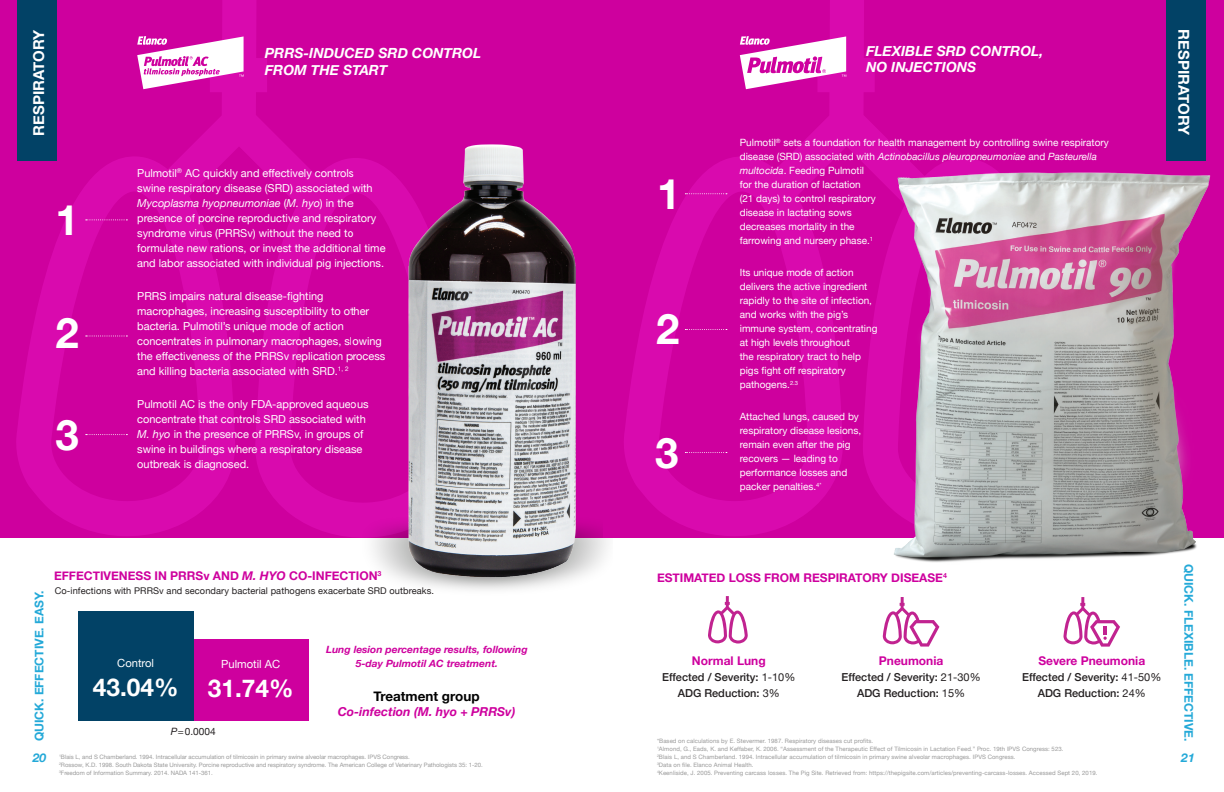
<style>
.page{position:relative;width:1224px;height:792px;background:#fff}
.page>*{position:absolute;margin:0;border:0;box-sizing:border-box;transform-origin:0 0}
.t1{font:700 41.9px "Helvetica Neue";color:#fff}
.t2{font:700 24.5px "Helvetica Neue";color:#fff}
.Paragraph_1{font:700 15px "Helvetica Neue";color:#fff}
.t3{font:italic 700 14px/16.8px "Helvetica Neue";color:#fff}
.t4{font:700 13.4px "Helvetica Neue";color:#000}
.t5{font:italic 700 12.3px "Helvetica Neue";color:#ce009e}
.Paragraph_1-2{font:700 12px "Helvetica Neue";color:#ce009e}
.t6{font:700 12px "Helvetica Neue";color:#24a9d8}
.t7{font:italic 700 12px "Helvetica Neue";color:#24a9d8}
.t8{font:11.2px "Helvetica Neue";color:#fff}
.Numbered_List_Copy{font:11px/15px "Helvetica Neue";color:#fff}
.t9{font:500 11px "Helvetica Neue";color:#231f20}
.t10{font:10.1px "Helvetica Neue";color:#231f20}
.Numbered_List_Copy-2{font:10px/14px "Helvetica Neue";color:#fff}
.t11{font:italic 700 10px/14px "Helvetica Neue";color:#ce009e;text-align:center}
.t12{font:9.2px "Helvetica Neue";letter-spacing:.01em;color:#231f20}
.t13{font:6px "Helvetica Neue";letter-spacing:.01em;color:#999}
.s1{font-style:italic}
.s2{font-weight:400}
</style>
<div class="page">
<div style="left:0;top:0;width:621px;height:538px;background:#ce009e"></div>
<svg style="left:16px;top:0;width:335px;height:537px"></svg>
<svg style="left:86px;top:219px;width:41px;height:1px"></svg>
<svg style="left:86px;top:335px;width:41px;height:1px"></svg>
<svg style="left:86px;top:434px;width:41px;height:1px"></svg>
<div style="left:193px;top:640px;width:115px;height:81px;background:#ce009e"></div>
<div style="left:78px;top:611px;width:115px;height:110px;background:#024266"></div>
<img style="left:351px;top:158px;width:256px;height:432px">
<img style="left:394px;top:144px;width:197px;height:442px">
<svg style="left:137px;top:36px;width:107px;height:53px"></svg>
<div style="left:603px;top:0;width:621px;height:538px;background:#ce009e"></div>
<svg style="left:624px;top:0;width:355px;height:536px"></svg>
<img style="left:882px;top:161px;width:329px;height:401px">
<svg style="left:740px;top:36px;width:106px;height:53px"></svg>
<svg style="left:685px;top:193px;width:42px;height:1px"></svg>
<svg style="left:685px;top:329px;width:42px;height:1px"></svg>
<svg style="left:685px;top:452px;width:42px;height:1px"></svg>
<svg style="left:1063px;top:597px;width:57px;height:50px"></svg>
<svg style="left:883px;top:597px;width:56px;height:50px"></svg>
<svg style="left:708px;top:596px;width:40px;height:48px"></svg>
<div style="left:1166px;top:0;width:40px;height:161px;background:#024266"></div>
<div style="left:17px;top:0;width:40px;height:161px;background:#024266"></div>
<p class="Paragraph_1" style="left:27px;top:136px;width:107px;rotate:-90deg">RESPIRATORY</p>
<p class="t1" style="left:55px;top:188px;width:25px">1</p>
<p class="t1" style="left:55px;top:301px;width:25px">2</p>
<p class="t1" style="left:55px;top:403px;width:25px">3</p>
<p class="t3" style="left:265px;top:45px;width:218px">PRRS-INDUCED SRD CONTROL<br>FROM THE START</p>
<p class="Numbered_List_Copy" style="left:137px;top:166px;width:250px">Pulmotil<sup>®</sup> AC quickly and effectively controls<br>swine respiratory disease (SRD) associated with <span class="s1">Mycoplasma hyopneumoniae</span> (<span class="s1">M. hyo</span>) in the presence of porcine reproductive and respiratory syndrome virus (PRRSv) without the need to formulate new rations, or invest the additional time and labor associated with individual pig injections.</p>
<p class="Numbered_List_Copy" style="left:137px;top:289px;width:250px">PRRS impairs natural disease-fighting macrophages, increasing susceptibility to other bacteria. Pulmotil’s unique mode of action concentrates in pulmonary macrophages, slowing the effectiveness of the PRRSv replication process and killing bacteria associated with SRD.<sup>1,</sup> <sup>2</sup></p>
<p class="Numbered_List_Copy" style="left:137px;top:397px;width:233px">Pulmotil AC is the only FDA-approved aqueous concentrate that controls SRD associated with <span class="s1">M. hyo</span> in the presence of PRRSv, in groups of swine in buildings where a respiratory disease outbreak is diagnosed.</p>
<p class="t1" style="left:657px;top:162px;width:25px">1</p>
<p class="t1" style="left:656px;top:296px;width:25px">2</p>
<p class="t1" style="left:655px;top:420px;width:25px">3</p>
<p class="t3" style="left:866px;top:43px;width:179px">FLEXIBLE SRD CONTROL,</p>
<p class="t3" style="left:866px;top:59px;width:112px">NO INJECTIONS</p>
<p class="Numbered_List_Copy-2" style="left:740px;top:136px;width:370px">Pulmotil<sup>®</sup> sets a foundation for health management by controlling swine respiratory disease (SRD) associated with <span class="s1">Actinobacillus pleuropneumoniae</span> and <span class="s1">Pasteurella multocida</span>. Feeding Pulmotil<br>for the duration of lactation<br>(21 days) to control respiratory<br>disease in lactating sows<br>decreases mortality in the<br>farrowing and nursery phase.<sup>1</sup></p>
<p class="Numbered_List_Copy-2" style="left:740px;top:266px;width:139px">Its unique mode of action delivers the active ingredient rapidly to the site of infection, and works with the pig’s immune system, concentrating at high levels throughout<br>the respiratory tract to help pigs fight off respiratory pathogens.<sup>2.3</sup></p>
<p class="Numbered_List_Copy-2" style="left:740px;top:410px;width:123px">Attached lungs, caused by respiratory disease lesions, remain even after the pig recovers — leading to performance losses and packer penalties.<sup>4*</sup></p>
<p class="Paragraph_1" style="left:1196px;top:29px;width:107px;rotate:90deg">RESPIRATORY</p>
<p class="t6" style="left:1198px;top:564px;width:179px;rotate:90deg">QUICK. FLEXIBLE. EFFECTIVE.</p>
<p class="Paragraph_1-2" style="left:54px;top:567px;width:329px">EFFECTIVENESS IN PRRSv AND <span class="s1">M. HYO</span> CO-INFECTION<sup>3</sup></p>
<p class="t12" style="left:55px;top:584px;width:381px">Co-infections with PRRSv and secondary bacterial pathogens exacerbate SRD outbreaks.</p>
<p class="Paragraph_1-2" style="left:657px;top:568px;width:291px">ESTIMATED LOSS FROM RESPIRATORY DISEASE<sup>4</sup></p>
<p class="t6" style="left:30px;top:741px;width:153px;rotate:-90deg">QUICK. EFFECTIVE. EASY.</p>
<p class="t11" style="left:326px;top:642px;width:203px">Lung lesion percentage results, following<br>5-day Pulmotil AC treatment.</p>
<p class="t4" style="left:374px;top:686px;width:108px">Treatment group</p>
<p class="t5" style="left:338px;top:702px;width:179px">Co-infection (M. hyo + PRRSv)</p>
<p class="Paragraph_1-2" style="left:1038px;top:651px;width:108px">Severe Pneumonia</p>
<p class="t9" style="left:1022px;top:668px;width:141px">Effected / Severity: <span class="s2">41-50%</span></p>
<p class="t9" style="left:1038px;top:684px;width:110px">ADG Reduction: <span class="s2">24%</span></p>
<p class="Paragraph_1-2" style="left:692px;top:652px;width:75px">Normal Lung</p>
<p class="t9" style="left:662px;top:669px;width:135px">Effected / Severity: <span class="s2">1-10%</span></p>
<p class="t9" style="left:678px;top:685px;width:104px">ADG Reduction: <span class="s2">3%</span></p>
<p class="Paragraph_1-2" style="left:879px;top:652px;width:66px">Pneumonia</p>
<p class="t9" style="left:842px;top:669px;width:141px">Effected / Severity: <span class="s2">21-30%</span></p>
<p class="t9" style="left:857px;top:685px;width:110px">ADG Reduction: <span class="s2">15%</span></p>
<p class="t8" style="left:117px;top:655px;width:38px">Control</p>
<p class="t2" style="left:93px;top:668px;width:87px">43.04%</p>
<p class="t8" style="left:221px;top:656px;width:60px">Pulmotil AC</p>
<p class="t2" style="left:208px;top:669px;width:87px">31.74%</p>
<p class="t10" style="left:171px;top:724px;width:47px"><span class="s1">P</span>=0.0004</p>
<p class="t13" style="left:59px;top:753px;width:352px"><sup>1</sup>Blais L, and S Chamberland. 1994. Intracellular accumulation of tilmicosin in primary swine alveolar macrophages. IPVS Congress.</p>
<p class="t13" style="left:59px;top:761px;width:425px"><sup>2</sup>Rossow, K.D. 1998. South Dakota State University. Porcine reproductive and respiratory syndrome. The American College of Veterinary Pathologists 35: 1-20.</p>
<p class="t13" style="left:59px;top:769px;width:155px"><sup>3</sup>Freedom of Information Summary. 2014. NADA 141-361.</p>
<p class="t13" style="left:657px;top:737px;width:218px">*Based on calculations by E. Stevermer. 1987. Respiratory diseases cut profits.</p>
<p class="t13" style="left:657px;top:745px;width:408px"><sup>1</sup>Almond, G., Eads, K. and Keffaber, K. 2006. “Assessment of the Therapeutic Effect of Tilmicosin in Lactation Feed.” Proc. 19th IPVS Congress: 523.</p>
<p class="t13" style="left:657px;top:753px;width:360px"><sup>2</sup>Blais L, and S Chamberland. 1994. Intracellular accumulation of tilmicosin in primary swine alveolar macrophages. IPVS Congress.</p>
<p class="t13" style="left:657px;top:761px;width:98px"><sup>3</sup>Data on file. Elanco Animal Health.</p>
<p class="t13" style="left:657px;top:769px;width:442px"><sup>4</sup>Keenliside, J. 2005. Preventing carcass losses. The Pig Site. Retrieved from: https://thepigsite.com/articles/preventing-carcass-losses. Accessed Sept 20, 2019.</p>
<h3 class="t7" style="left:33px;top:748px;width:15px">20</h3>
<h3 class="t7" style="left:1181px;top:748px;width:15px">21</h3>
</div>
